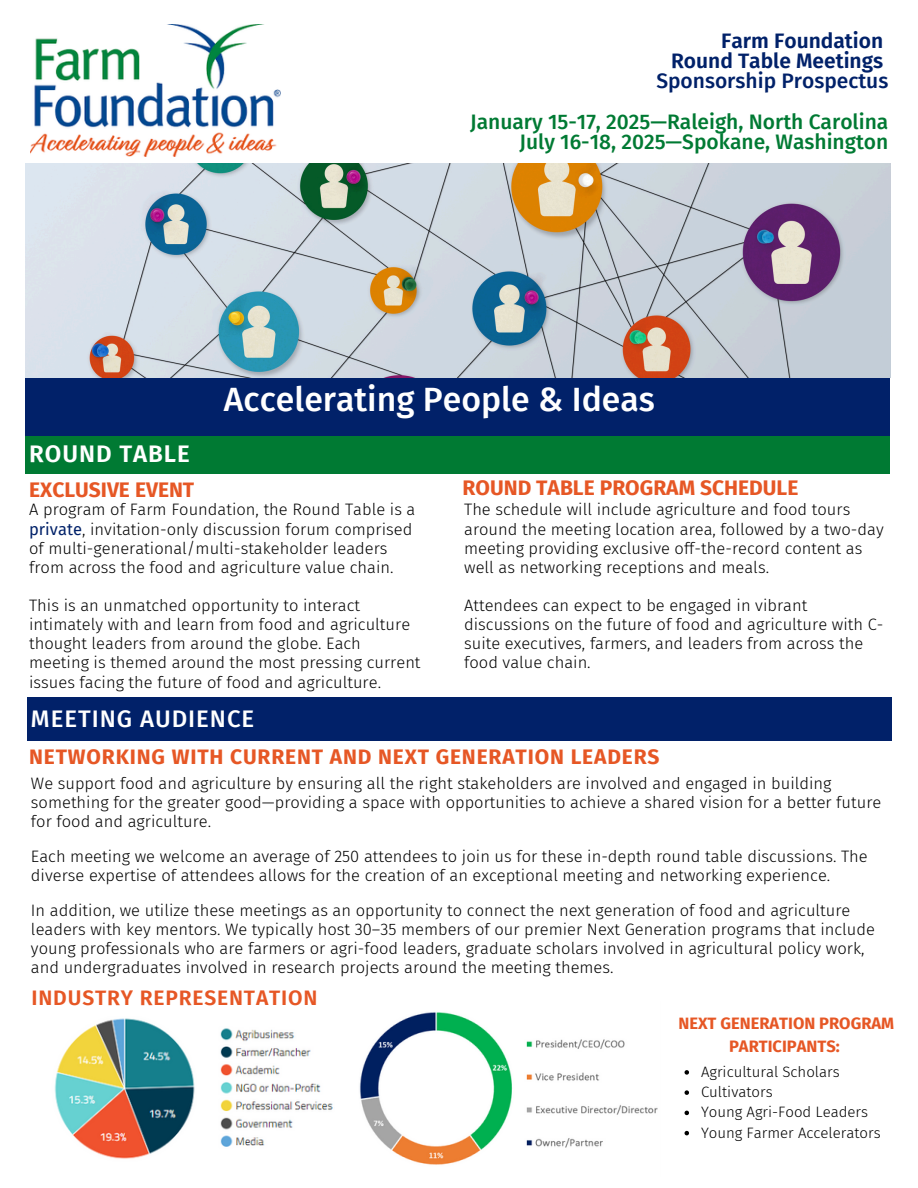
<style>
.page{position:relative;width:918px;height:1188px;background:#fff}
.page>*{position:absolute;margin:0;border:0;box-sizing:border-box;transform-origin:0 0}
.t1{font:500 33.75px "Fira Sans";color:#fff}
.t2{font:500 24px "Fira Sans";letter-spacing:.04em;color:#fff}
.t3{font:600 24px "Fira Sans";letter-spacing:.04em;color:#fff}
.t4{font:500 21px/40.5px "Fira Sans";color:#007a33;text-align:right}
.t5{font:700 21px "Fira Sans";letter-spacing:.04em;color:#e65725}
.t6{font:700 21px "Fira Sans";color:#e65725}
.t7{font:600 21px/20.2px "Fira Sans";color:#012169;text-align:right}
.t8{font:600 21px "Fira Sans";letter-spacing:.04em;color:#e65725}
.t9{font:300 16.5px/19.2px "Fira Sans";color:#000}
.t10{font:700 16.5px/22.5px "Fira Sans";color:#e65725;text-align:center}
.t11{font:300 15px "Fira Sans";color:#000}
.s1{color:#012169}
.s2{font-weight:400;color:#012169}
</style>
<div class="page">
<div style="left:27px;top:697px;width:864px;height:44px;background:#012169"></div>
<div style="left:25px;top:430px;width:865px;height:44px;background:#007a33"></div>
<div style="left:25px;top:367px;width:865px;height:68px;background:#012169"></div>
<img style="left:31px;top:24px;width:250px;height:132px">
<img style="left:54px;top:1018px;width:141px;height:141px">
<img style="left:359px;top:1012px;width:299px;height:153px">
<img style="left:220px;top:1028px;width:113px;height:119px">
<img style="left:25px;top:163px;width:865px;height:214px">
<svg style="left:685px;top:1070px;width:4px;height:5px"></svg>
<svg style="left:685px;top:1090px;width:4px;height:5px"></svg>
<svg style="left:685px;top:1111px;width:4px;height:4px"></svg>
<svg style="left:685px;top:1131px;width:4px;height:4px"></svg>
<p class="t7" style="left:671px;top:31px;width:214px">Farm Foundation<br>Round Table Meetings</p>
<p class="t4" style="left:470px;top:61px;width:420px"><span class="s1">Sponsorship Prospectus<br></span>January 15-17, 2025—Raleigh, North Carolina</p>
<p class="t4" style="left:520px;top:122px;width:370px">July 16-18, 2025—Spokane, Washington</p>
<p class="t3" style="left:29px;top:440px;width:162px">ROUND TABLE</p>
<p class="t1" style="left:224px;top:380px;width:433px">Accelerating People &amp; Ideas</p>
<h3 class="t6" style="left:29px;top:477px;width:167px">EXCLUSIVE EVENT</h3>
<h2 class="t6" style="left:463px;top:475px;width:337px">ROUND TABLE PROGRAM SCHEDULE</h2>
<h3 class="t9" style="left:464px;top:500px;width:421px">The schedule will include agriculture and food tours around the meeting location area, followed by a two-day meeting providing exclusive off-the-record content as well as networking receptions and meals.</h3>
<p class="t9" style="left:464px;top:596px;width:421px">Attendees can expect to be engaged in vibrant discussions on the future of food and agriculture with C&shy;suite executives, farmers, and leaders from across the food value chain.</p>
<p class="t9" style="left:29px;top:500px;width:388px">A program of Farm Foundation, the Round Table is a <span class="s2">private</span>, invitation-only discussion forum comprised of multi-generational/multi-stakeholder leaders from across the food and agriculture value chain.</p>
<h3 class="t9" style="left:29px;top:596px;width:393px">This is an unmatched opportunity to interact intimately with and learn from food and agriculture thought leaders from around the globe. Each meeting is themed around the most pressing current issues facing the future of food and agriculture.</h3>
<p class="t2" style="left:31px;top:705px;width:225px">MEETING AUDIENCE</p>
<h2 class="t5" style="left:29px;top:744px;width:632px">NETWORKING WITH CURRENT AND NEXT GENERATION LEADERS</h2>
<h3 class="t9" style="left:31px;top:774px;width:852px">We support food and agriculture by ensuring all the right stakeholders are involved and engaged in building something for the greater good—providing a space with opportunities to achieve a shared vision for a better future for food and agriculture.</h3>
<p class="t9" style="left:31px;top:847px;width:838px">Each meeting we welcome an average of 250 attendees to join us for these in-depth round table discussions. The diverse expertise of attendees allows for the creation of an exceptional meeting and networking experience.</p>
<p class="t9" style="left:31px;top:901px;width:846px">In addition, we utilize these meetings as an opportunity to connect the next generation of food and agriculture leaders with key mentors. We typically host 30–35 members of our premier Next Generation programs that include young professionals who are farmers or agri-food leaders, graduate scholars involved in agricultural policy work, and undergraduates involved in research projects around the meeting themes.</p>
<p class="t8" style="left:31px;top:985px;width:288px">INDUSTRY REPRESENTATION</p>
<h5 class="t10" style="left:678px;top:1013px;width:217px">NEXT GENERATION PROGRAM<br>PARTICIPANTS:</h5>
<p class="t11" style="left:701px;top:1063px;width:140px">Agricultural Scholars</p>
<p class="t11" style="left:701px;top:1083px;width:73px">Cultivators</p>
<p class="t11" style="left:701px;top:1103px;width:169px">Young Agri-Food Leaders</p>
<p class="t11" style="left:701px;top:1124px;width:181px">Young Farmer Accelerators</p>
</div>
